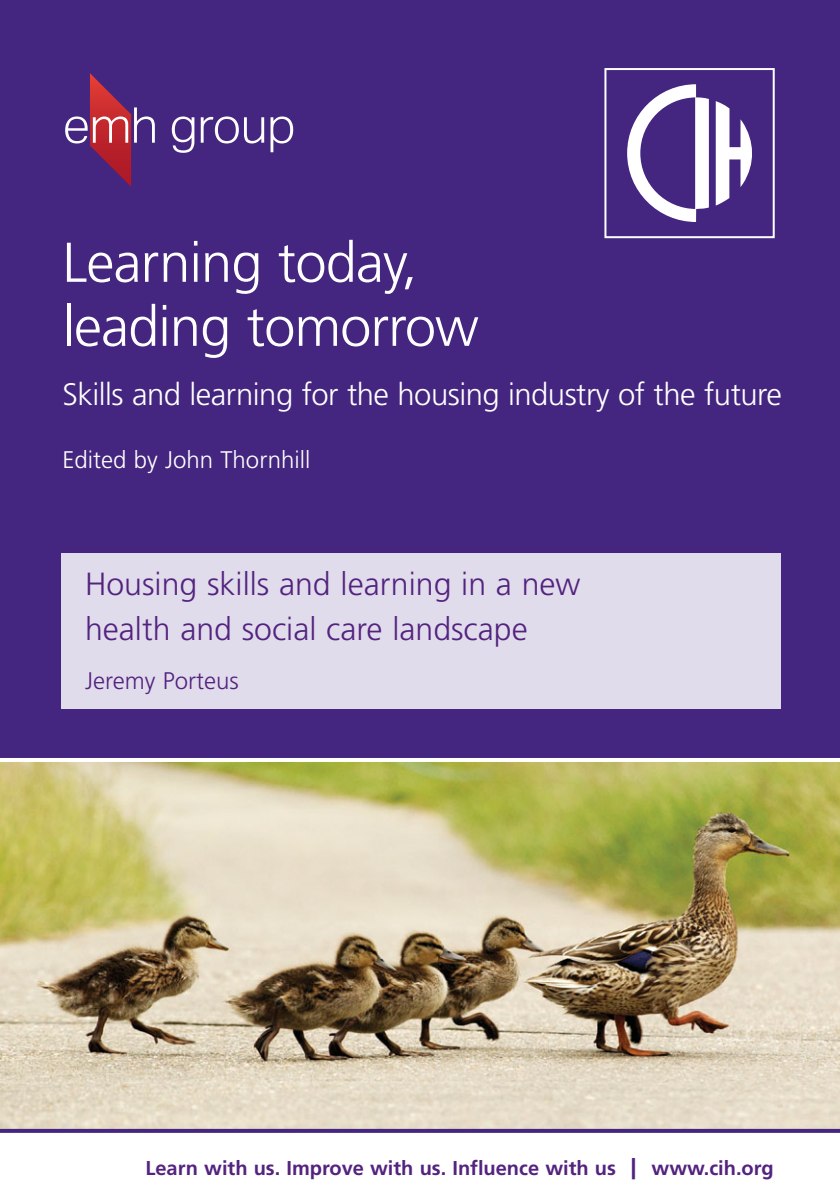
<style>
.page{position:relative;width:840px;height:1191px;background:#fff}
.page>*{position:absolute;margin:0;border:0;box-sizing:border-box;transform-origin:0 0}
.t1{font:300 56px/64px "Frutiger";letter-spacing:-.015em;color:#fff}
.t2{font:300 32px/44.4px "Frutiger";color:#53237f}
.t3{font:300 31px "Frutiger";letter-spacing:-.015em;color:#fff}
.t4{font:300 24px "Frutiger";color:#fff}
.t5{font:300 24px "Frutiger";color:#53237f}
.t6{font:700 20px "Frutiger";color:#53237f}
.s1{font-size:28px}
</style>
<div class="page">
<div style="left:0;top:0;width:839px;height:1191px;background:#442580"></div>
<svg style="left:715px;top:101px;width:37px;height:104px"></svg>
<svg style="left:627px;top:84px;width:81px;height:138px"></svg>
<div style="left:604px;top:68px;width:170px;height:170px;border:2px solid #fff"></div>
<img style="left:0;top:762px;width:839px;height:366px">
<div style="left:0;top:1130px;width:839px;height:61px;background:#fff"></div>
<svg style="left:0;top:1128px;width:839px;height:4px"></svg>
<hr style="left:0;top:758px;width:839px;height:4px;background:#fff">
<svg style="left:65px;top:73px;width:90px;height:114px"></svg>
<svg style="left:172px;top:116px;width:22px;height:37px"></svg>
<svg style="left:201px;top:116px;width:63px;height:27px"></svg>
<svg style="left:270px;top:116px;width:23px;height:36px"></svg>
<div style="left:61px;top:553px;width:719px;height:156px;background:#e1dceb"></div>
<h1 class="t1" style="left:62px;top:235px;width:417px">Learning today, leading tomorrow</h1>
<p class="t3" style="left:62px;top:382px;width:720px">Skills and learning for the housing industry of the future</p>
<p class="t4" style="left:62px;top:450px;width:249px">Edited by John Thornhill</p>
<p class="t2" style="left:85px;top:564px;width:496px">Housing skills and learning in a new health and social care landscape</p>
<p class="t5" style="left:85px;top:670px;width:155px">Jeremy Porteus</p>
<p class="t6" style="left:145px;top:1160px;width:629px">Learn with us. Improve with us. Influence with us <span class="s1">|</span> www.cih.org</p>
</div>
